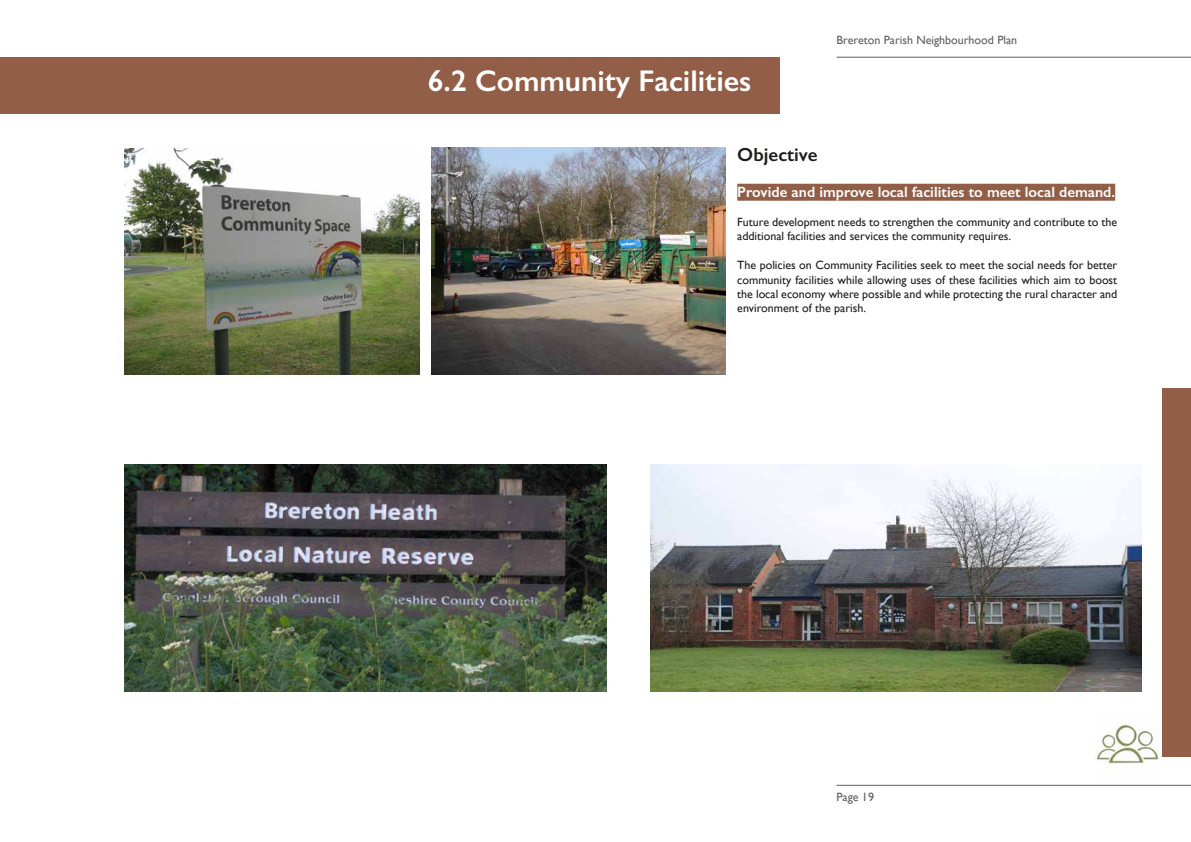
<style>
.page{position:relative;width:1191px;height:842px;background:#fff}
.page>*{position:absolute;margin:0;border:0;box-sizing:border-box;transform-origin:0 0}
.t1{font:600 30px "Gill Sans";color:#fff}
.t2{font:600 19px "Gill Sans";color:#1d1d1b}
.t3{font:600 15px "Gill Sans";color:#fff}
.t4{font:12px/14.4px "Gill Sans";color:#1d1d1b}
.t5{font:12px "Gill Sans";color:#5e5e5e}
</style>
<div class="page">
<hr style="left:836px;top:57px;width:355px;height:1px;background:#5e5e5e">
<hr style="left:836px;top:785px;width:355px;height:1px;background:#5e5e5e">
<div style="left:1162px;top:388px;width:29px;height:369px;background:#925e47"></div>
<div style="left:0;top:57px;width:780px;height:56px;background:#925e47"></div>
<img style="left:1096px;top:724px;width:63px;height:42px">
<img style="left:125px;top:148px;width:295px;height:227px">
<img style="left:431px;top:147px;width:295px;height:227px">
<img style="left:650px;top:465px;width:491px;height:227px">
<div style="left:737px;top:184px;width:378px;height:17px;background:#925e47"></div>
<img style="left:125px;top:465px;width:482px;height:227px">
<h1 class="t1" style="left:428px;top:63px;width:325px">6.2 Community Facilities</h1>
<p class="t5" style="left:836px;top:33px;width:182px">Brereton Parish Neighbourhood Plan</p>
<h2 class="t2" style="left:737px;top:143px;width:82px">Objective</h2>
<p class="t3" style="left:737px;top:183px;width:379px">Provide and improve local facilities to meet local demand.</p>
<p class="t4" style="left:737px;top:215px;width:381px">Future development needs to strengthen the community and contribute to the additional facilities and services the community requires.</p>
<p class="t4" style="left:737px;top:258px;width:381px;text-align:justify">The policies on Community Facilities seek to meet the social needs for better community facilities while allowing uses of these facilities which aim to boost the local economy where possible and while protecting the rural character and environment of the parish.</p>
<p class="t5" style="left:836px;top:789px;width:39px">Page 19</p>
</div>
